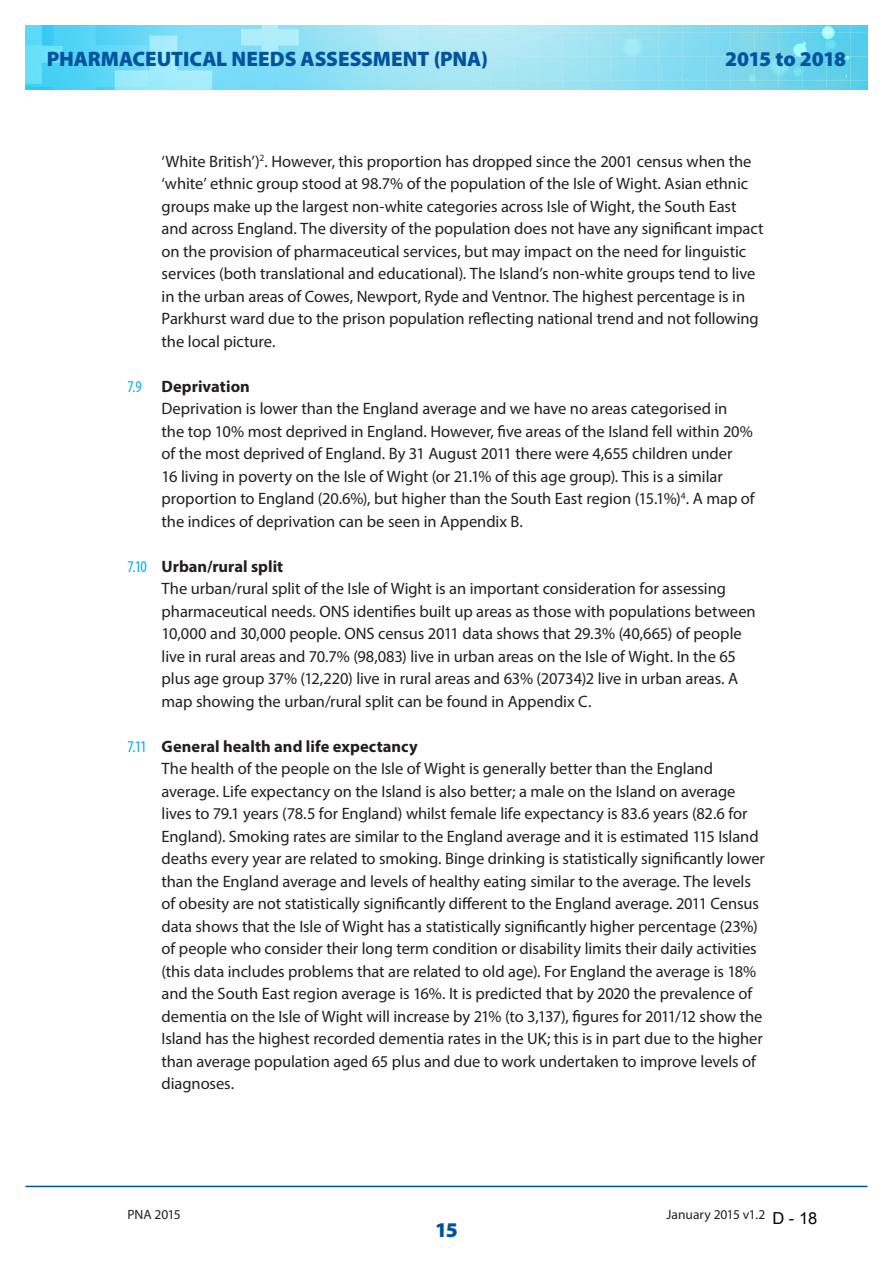
<style>
.page{position:relative;width:893px;height:1263px;background:#fff}
.page>*{position:absolute;margin:0;border:0;box-sizing:border-box;transform-origin:0 0}
.t1{font:900 21px "Myriad Pro";letter-spacing:-.005em;color:#01539e}
.t2{font:900 21px "Myriad Pro";letter-spacing:-.04em;color:#01539e}
.numbered_text{font:16.5px/22.5px "Myriad Pro";letter-spacing:-.005em;color:#231f20}
.numbered_text-2{font:700 16.5px "Myriad Pro";color:#231f20}
.t3{font:16.5px "Arial";color:#000}
.t4{font:13.5px "Myriad Pro";letter-spacing:-.005em;color:#231f20}
.s1{font-weight:400;font-stretch:condensed;color:#00aeef}
</style>
<div class="page">
<svg style="left:26px;top:26px;width:841px;height:63px;background:#89dff3"></svg>
<hr style="left:26px;top:1186px;width:841px;height:1px;background:#01539e">
<p class="t1" style="left:47px;top:45px;width:443px">PHARMACEUTICAL NEEDS ASSESSMENT (PNA)</p>
<p class="t2" style="left:725px;top:45px;width:122px">2015 to 2018</p>
<p class="numbered_text" style="left:162px;top:149px;width:603px">‘White British’)<sup>2</sup>. However, this proportion has dropped since the 2001 census when the ‘white’ ethnic group stood at 98.7% of the population of the Isle of Wight. Asian ethnic groups make up the largest non-white categories across Isle of Wight, the South East and across England. The diversity of the population does not have any significant impact on the provision of pharmaceutical services, but may impact on the need for linguistic services (both translational and educational). The Island’s non-white groups tend to live in the urban areas of Cowes, Newport, Ryde and Ventnor. The highest percentage is in Parkhurst ward due to the prison population reflecting national trend and not following the local picture.</p>
<p class="numbered_text-2" style="left:128px;top:375px;width:124px"><span class="s1">7.9</span> Deprivation</p>
<p class="numbered_text" style="left:162px;top:397px;width:595px">Deprivation is lower than the England average and we have no areas categorised in<br>the top 10% most deprived in England. However, five areas of the Island fell within 20% of the most deprived of England. By 31 August 2011 there were 4,655 children under<br>16 living in poverty on the Isle of Wight (or 21.1% of this age group). This is a similar proportion to England (20.6%), but higher than the South East region (15.1%)<sup>4</sup>. A map of the indices of deprivation can be seen in Appendix B.</p>
<p class="numbered_text-2" style="left:128px;top:555px;width:157px"><span class="s1">7.10</span> Urban/rural split</p>
<p class="numbered_text" style="left:162px;top:577px;width:596px">The urban/rural split of the Isle of Wight is an important consideration for assessing pharmaceutical needs. ONS identifies built up areas as those with populations between 10,000 and 30,000 people. ONS census 2011 data shows that 29.3% (40,665) of people live in rural areas and 70.7% (98,083) live in urban areas on the Isle of Wight. In the 65 plus age group 37% (12,220) live in rural areas and 63% (20734)2 live in urban areas. A map showing the urban/rural split can be found in Appendix C.</p>
<p class="numbered_text-2" style="left:128px;top:735px;width:292px"><span class="s1">7.11</span> General health and life expectancy</p>
<p class="numbered_text" style="left:162px;top:757px;width:605px">The health of the people on the Isle of Wight is generally better than the England average. Life expectancy on the Island is also better; a male on the Island on average lives to 79.1 years (78.5 for England) whilst female life expectancy is 83.6 years (82.6 for England). Smoking rates are similar to the England average and it is estimated 115 Island deaths every year are related to smoking. Binge drinking is statistically significantly lower than the England average and levels of healthy eating similar to the average. The levels of obesity are not statistically significantly different to the England average. 2011 Census data shows that the Isle of Wight has a statistically significantly higher percentage (23%) of people who consider their long term condition or disability limits their daily activities (this data includes problems that are related to old age). For England the average is 18% and the South East region average is 16%. It is predicted that by 2020 the prevalence of dementia on the Isle of Wight will increase by 21% (to 3,137), figures for 2011/12 show the Island has the highest recorded dementia rates in the UK; this is in part due to the higher than average population aged 65 plus and due to work undertaken to improve levels of diagnoses.</p>
<p class="t4" style="left:128px;top:1206px;width:55px">PNA 2015</p>
<p class="t4" style="left:666px;top:1206px;width:100px">January 2015 v1.2</p>
<p class="t1" style="left:435px;top:1216px;width:24px">15</p>
<p class="t3" style="left:772px;top:1207px;width:46px">D - 18</p>
</div>
